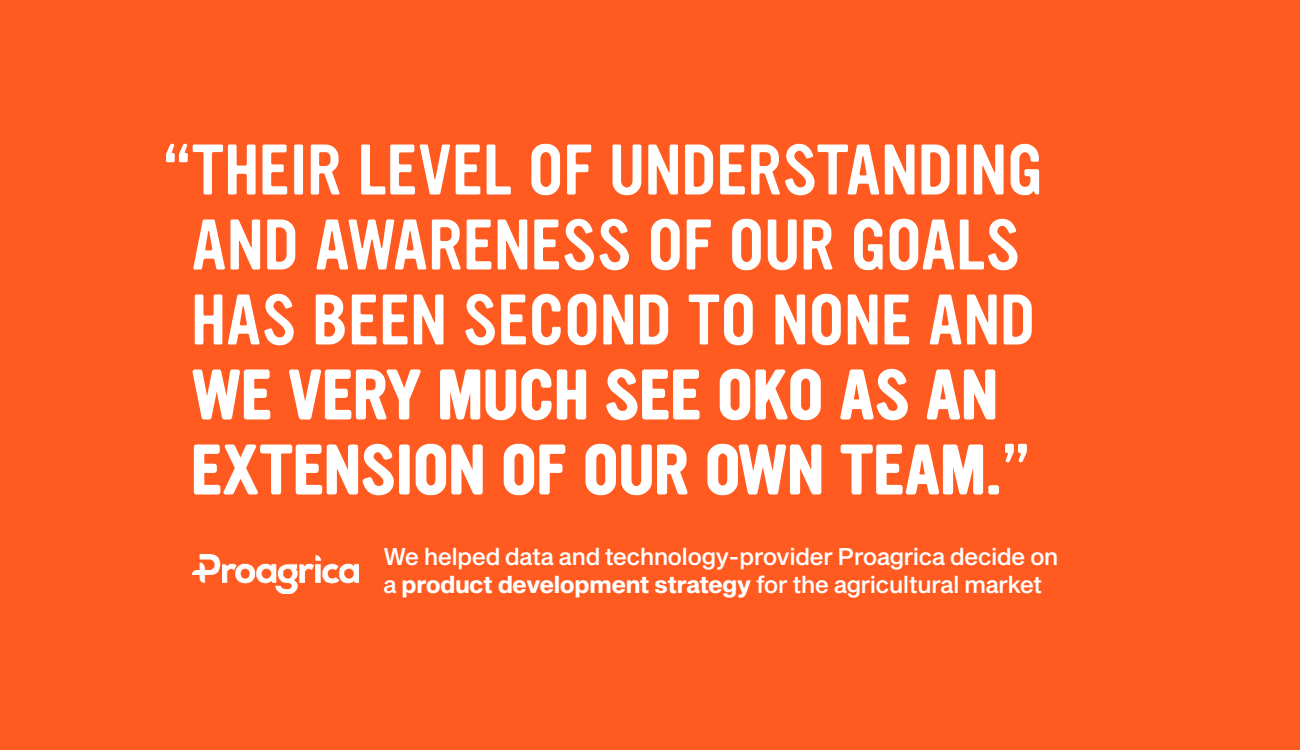
<style>
.page{position:relative;width:1300px;height:750px;background:#ff5b21}
.page>*{position:absolute;margin:0;border:0;box-sizing:border-box;transform-origin:0 0}
.t1{font:62.5px/75px "YWFT Ultramagnetic";color:#fff;text-align:center}
.t2{font:700 62.5px/75px "YWFT Ultramagnetic";color:#fff}
.t3{font:23.75px "Sequel Sans Medium Body Text";letter-spacing:-.03em;color:#fff}
.t4{font:23.75px "Sequel Sans Bold Body Text";letter-spacing:-.03em;color:#fff}
.s1{font-weight:400}
.s2{font-family:"Sequel Sans Medium Body Text"}
</style>
<div class="page">
<img style="left:192px;top:555px;width:167px;height:38px">
<p class="t1" style="left:162px;top:133px;width:882px">“ THEIR LEVEL OF UNDERSTANDING<br>AND AWARENESS OF OUR GOALS<br>HAS BEEN SECOND TO NONE AND</p>
<p class="t2" style="left:191px;top:358px;width:561px">WE VERY MUCH SEE OKO</p>
<p class="t2" style="left:191px;top:358px;width:841px;text-indent:648px">AS AN<br>EXTENSION OF OUR OWN TEAM.<span class="s1">”</span></p>
<p class="t3" style="left:383px;top:539px;width:677px">We helped data and technology-provider Proagrica decide on</p>
<p class="t4" style="left:383px;top:568px;width:661px"><span class="s2">a</span> product development strategy <span class="s2">for the agricultural market</span></p>
</div>
